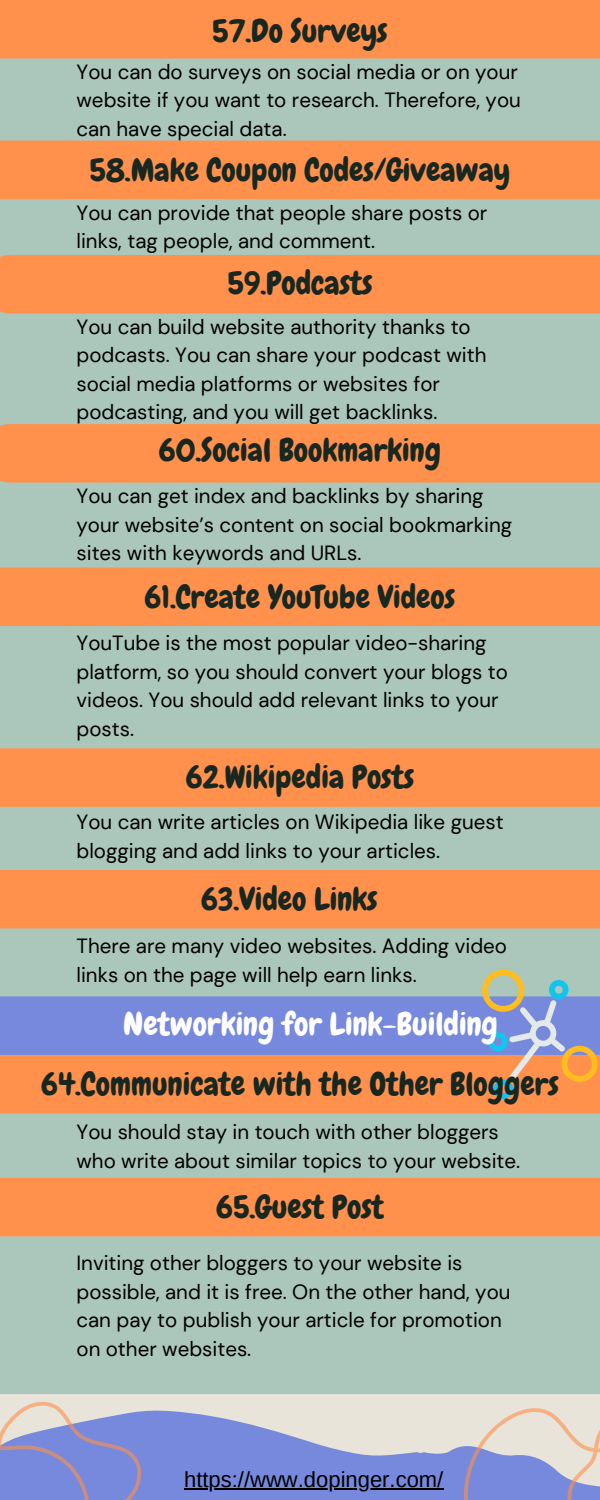
<style>
.page{position:relative;width:600px;height:1500px;background:#fff}
.page>*{position:absolute;margin:0;border:0;box-sizing:border-box;transform-origin:0 0}
.t1{font:32px "Chewy";color:#182720}
.t2{font:32px "Chewy";color:#fff}
.t3{font:22px "Arimo";color:#000}
.t4{font:20.5px/28.5px "DM Sans";color:#000}
</style>
<div class="page">
<div style="left:0;top:58px;width:600px;height:1336px;background:#abc6bb"></div>
<div style="left:0;top:0;width:600px;height:58px;background:#ff914d"></div>
<div style="left:0;top:141px;width:600px;height:58px;background:#ff914d"></div>
<div style="left:0;top:255px;width:600px;height:58px;background:#ff914d"></div>
<div style="left:0;top:424px;width:600px;height:59px;background:#ff914d"></div>
<div style="left:0;top:568px;width:600px;height:58px;background:#ff914d"></div>
<div style="left:0;top:748px;width:600px;height:59px;background:#ff914d"></div>
<div style="left:0;top:870px;width:600px;height:58px;background:#ff914d"></div>
<svg style="left:144px;top:1410px;width:311px;height:90px;fill:#7689dd"></svg>
<hr style="left:184px;top:1488px;width:259px;height:2px;background:#000">
<svg style="left:455px;top:1401px;width:145px;height:99px"></svg>
<svg style="left:0;top:1399px;width:144px;height:101px"></svg>
<div style="left:0;top:1178px;width:600px;height:58px;background:#ff914d"></div>
<svg style="left:0;top:970px;width:600px;height:143px"></svg>
<h1 class="t1" style="left:212px;top:10px;width:177px">57.Do Surveys</h1>
<p class="t4" style="left:77px;top:58px;width:446px">You can do surveys on social media or on your website if you want to research. Therefore, you can have special data.</p>
<h1 class="t1" style="left:90px;top:149px;width:422px">58.Make Coupon Codes/Giveaway</h1>
<p class="t4" style="left:77px;top:198px;width:412px">You can provide that people share posts or links, tag people, and comment.</p>
<h1 class="t1" style="left:227px;top:262px;width:147px">59.Podcasts</h1>
<p class="t4" style="left:77px;top:313px;width:412px">You can build website authority thanks to podcasts. You can share your podcast with social media platforms or websites for podcasting, and you will get backlinks.</p>
<h1 class="t1" style="left:159px;top:430px;width:284px">60.Social Bookmarking</h1>
<p class="t4" style="left:77px;top:482px;width:437px">You can get index and backlinks by sharing your website’s content on social bookmarking sites with keywords and URLs.</p>
<h1 class="t1" style="left:145px;top:576px;width:312px">61.Create YouTube Videos</h1>
<p class="t4" style="left:77px;top:629px;width:433px">YouTube is the most popular video-sharing platform, so you should convert your blogs to videos. You should add relevant links to your posts.</p>
<h1 class="t1" style="left:186px;top:757px;width:230px">62.Wikipedia Posts</h1>
<p class="t4" style="left:77px;top:808px;width:429px">You can write articles on Wikipedia like guest blogging and add links to your articles.</p>
<h1 class="t1" style="left:201px;top:879px;width:178px">63.Video Links</h1>
<p class="t4" style="left:77px;top:932px;width:432px">There are many video websites. Adding video links on the page will help earn links.</p>
<h1 class="t2" style="left:123px;top:1003px;width:376px">Networking for Link-Building</h1>
<h1 class="t1" style="left:41px;top:1063px;width:519px">64.Communicate with the Other Bloggers</h1>
<p class="t4" style="left:77px;top:1118px;width:445px">You should stay in touch with other bloggers who write about similar topics to your website.</p>
<h1 class="t1" style="left:216px;top:1187px;width:169px">65.Guest Post</h1>
<p class="t4" style="left:77px;top:1249px;width:436px">Inviting other bloggers to your website is possible, and it is free. On the other hand, you can pay to publish your article for promotion on other websites.</p>
<p class="t3" style="left:184px;top:1467px;width:261px">https://www.dopinger.com/</p>
</div>
